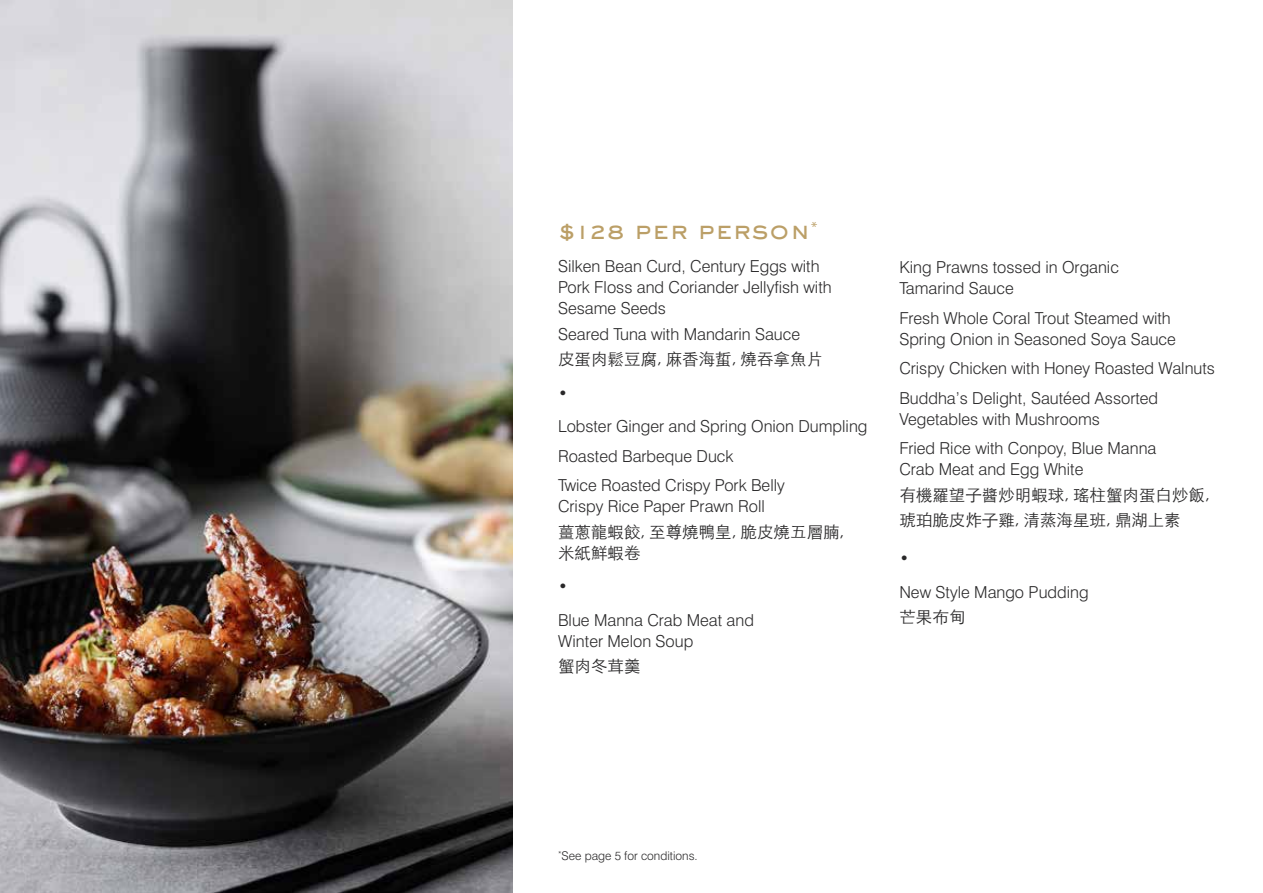
<style>
.page{position:relative;width:1263px;height:893px;background:#fff}
.page>*{position:absolute;margin:0;border:0;box-sizing:border-box;transform-origin:0 0}
.t1{font:500 25.5px "Crown Sackers Gothic";color:#bb9f67}
.t2{font:300 16.5px/21px "Swiss 721 BT";color:#292829}
.t3{font:300 16.5px/21px "ST Heiti SC";color:#292829}
.t4{font:300 12px "Swiss 721 BT";color:#292829}
</style>
<div class="page">
<img style="left:0;top:0;width:512px;height:893px">
<h1 class="t1" style="left:558px;top:218px;width:261px">$128 per person<sup>*</sup></h1>
<p class="t2" style="left:558px;top:256px;width:275px">Silken Bean Curd, Century Eggs with<br>Pork Floss and Coriander Jellyfish with<br>Sesame Seeds</p>
<p class="t2" style="left:558px;top:323px;width:244px">Seared Tuna with Mandarin Sauce</p>
<p class="t3" style="left:558px;top:347px;width:266px">⽪蛋⾁ 鬆⾖腐, 麻香海蜇, 燒吞拿魚片</p>
<p class="t2" style="left:558px;top:376px;width:311px;line-height:33.8px">•<br>Lobster Ginger and Spring Onion Dumpling</p>
<p class="t2" style="left:558px;top:441px;width:228px;line-height:29.5px">Roasted Barbeque Duck<br>Twice Roasted Crispy Pork Belly</p>
<p class="t2" style="left:558px;top:496px;width:208px">Crispy Rice Paper Prawn Roll</p>
<p class="t3" style="left:558px;top:519px;width:287px">薑蔥⻯蝦餃, ⾄尊燒鴨皇, 脆⽪燒五層腩, ⽶紙鮮蝦卷</p>
<p class="t2" style="left:558px;top:569px;width:197px;line-height:33.8px">•<br>Blue Manna Crab Meat and</p>
<p class="t2" style="left:558px;top:631px;width:137px">Winter Melon Soup</p>
<p class="t3" style="left:558px;top:654px;width:84px">蟹肉冬茸羹</p>
<p class="t2" style="left:899px;top:257px;width:221px">King Prawns tossed in Organic<br>Tamarind Sauce</p>
<p class="t2" style="left:899px;top:307px;width:278px">Fresh Whole Coral Trout Steamed with<br>Spring Onion in Seasoned Soya Sauce</p>
<p class="t2" style="left:899px;top:353px;width:317px;line-height:29.5px">Crispy Chicken with Honey Roasted Walnuts<br>Buddha’s Delight, Sautéed Assorted</p>
<p class="t2" style="left:899px;top:404px;width:259px;line-height:29.5px">Vegetables with Mushrooms<br>Fried Rice with Conpoy, Blue Manna</p>
<p class="t2" style="left:899px;top:459px;width:186px">Crab Meat and Egg White</p>
<p class="t3" style="left:899px;top:480px;width:312px;line-height:25.2px">有機羅望⼦醬炒明蝦球, 瑤柱蟹⾁ 蛋⽩ 炒飯,琥珀脆⽪炸⼦雞, 清蒸海星班, ⿍湖上素</p>
<p class="t2" style="left:899px;top:541px;width:191px;line-height:33.8px">•<br>New Style Mango Pudding</p>
<p class="t3" style="left:899px;top:605px;width:67px">芒果布甸</p>
<p class="t4" style="left:558px;top:848px;width:141px"><sup>*</sup>See page 5 for conditions.</p>
</div>
